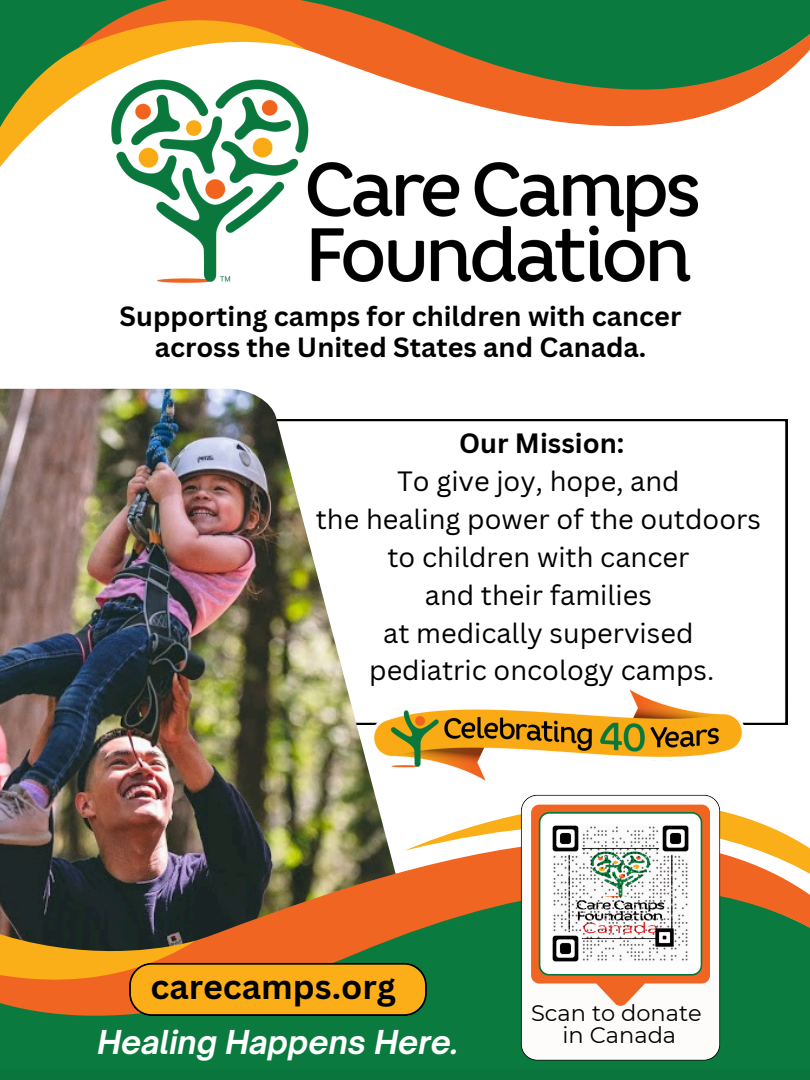
<style>
.page{position:relative;width:810px;height:1080px;background:#fff}
.page>*{position:absolute;margin:0;border:0;box-sizing:border-box;transform-origin:0 0}
.t1{font:700 34px "Canva Sans";color:#000}
.t2{font:italic 700 31.56px "Open Sauce One";color:#fff}
.t3{font:27.19px/38px "Canva Sans";color:#000;text-align:center}
.t4{font:700 27.06px/30.9px "Canva Sans";color:#000;text-align:center}
.t5{font:22.5px "Montserrat";color:#000}
.s1{font-weight:700}
</style>
<div class="page">
<svg style="left:306px;top:0;width:504px;height:78px;background:#75793e"></svg>
<svg style="left:465px;top:17px;width:345px;height:101px;background:#498650"></svg>
<svg style="left:0;top:0;width:306px;height:167px"></svg>
<svg style="left:427px;top:419px;width:360px;height:258px"></svg>
<img style="left:0;top:389px;width:427px;height:326px">
<div style="left:0;top:1026px;width:810px;height:54px;background:#0a763e"></div>
<img style="left:0;top:715px;width:810px;height:311px">
<img style="left:196px;top:758px;width:614px;height:260px">
<svg style="left:405px;top:677px;width:405px;height:307px"></svg>
<img style="left:0;top:715px;width:196px;height:310px">
<img style="left:371px;top:686px;width:373px;height:97px">
<img style="left:110px;top:78px;width:588px;height:205px">
<svg style="left:129px;top:963px;width:298px;height:53px;background:#e49f16"></svg>
<svg style="left:521px;top:795px;width:199px;height:266px"></svg>
<svg style="left:539px;top:812px;width:164px;height:164px"></svg>
<p class="t4" style="left:120px;top:300px;width:563px">Supporting camps for children with cancer across the United States and Canada.</p>
<h3 class="t3" style="left:316px;top:423px;width:447px"><span class="s1">Our Mission:<br></span>To give joy, hope, and<br>the healing power of the outdoors to children with cancer<br>and their families<br>at medically supervised<br>pediatric oncology camps.</h3>
<p class="t1" style="left:150px;top:963px;width:247px">carecamps.org</p>
<p class="t2" style="left:97px;top:1022px;width:363px">Healing Happens Here.</p>
<h1 class="t5" style="left:531px;top:999px;width:172px">Scan to donate</h1>
<h1 class="t5" style="left:563px;top:1021px;width:115px">in Canada</h1>
</div>
